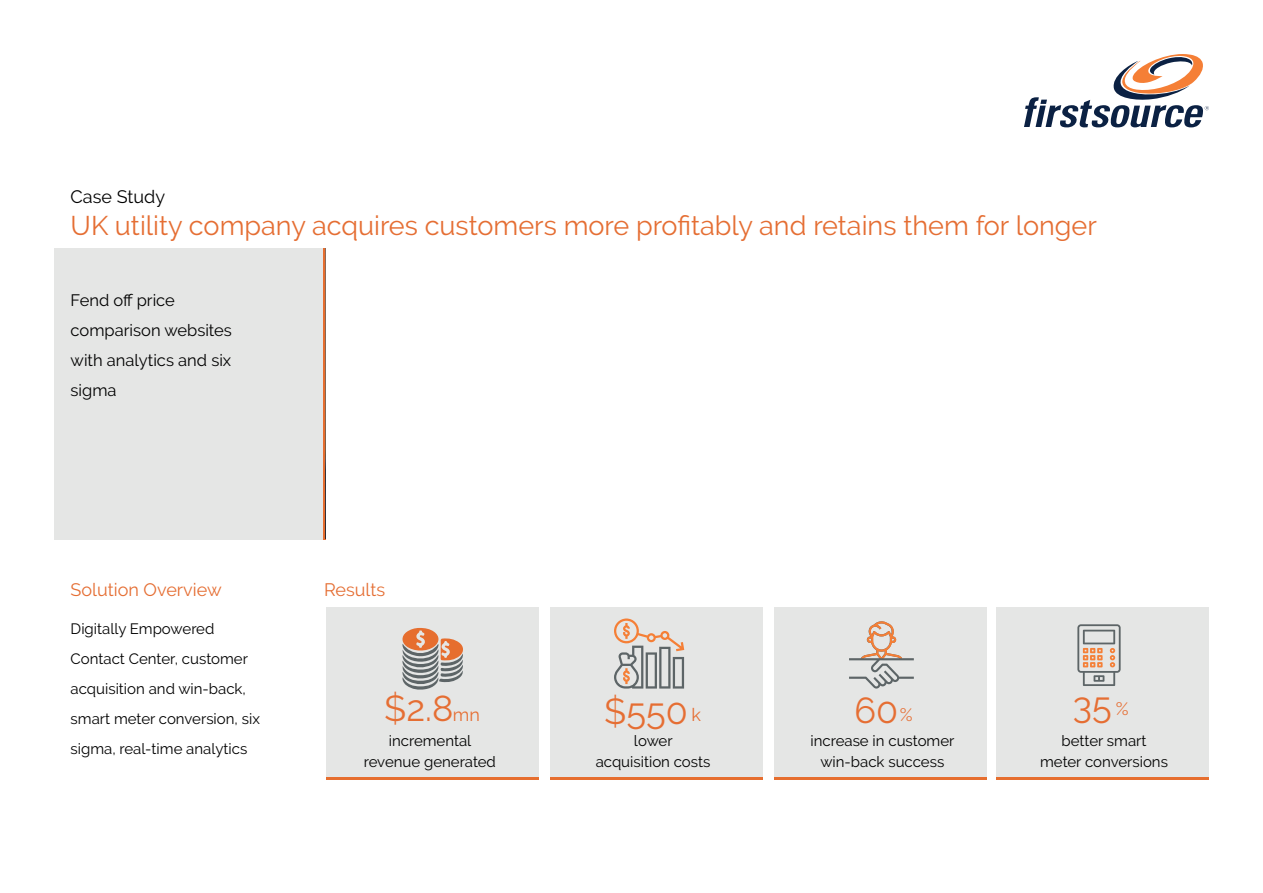
<style>
.page{position:relative;width:1263px;height:893px;background:#fff}
.page>*{position:absolute;margin:0;border:0;box-sizing:border-box;transform-origin:0 0}
.t1{font:36px "Raleway";color:#e56e33}
.t2{font:27px "Raleway";color:#e56e33}
.t3{font:18px "Raleway";color:#e56e33}
.t4{font:18px "Raleway";color:#000}
.t5{font:16.5px/30px "Raleway";color:#000}
.t6{font:15px/30px "Raleway";color:#000;text-align:center}
.s1{font-size:18px}
</style>
<div class="page">
<svg style="left:1024px;top:54px;width:185px;height:73px"></svg>
<hr style="left:323px;top:248px;width:3px;height:292px;background:#e66e2f">
<div style="left:326px;top:607px;width:212px;height:173px;background:#e5e6e5"></div>
<div style="left:550px;top:607px;width:212px;height:173px;background:#e5e6e5"></div>
<div style="left:774px;top:607px;width:212px;height:173px;background:#e5e6e5"></div>
<div style="left:997px;top:607px;width:212px;height:173px;background:#e5e6e5"></div>
<hr style="left:326px;top:777px;width:212px;height:3px;background:#e66e2f">
<hr style="left:550px;top:777px;width:212px;height:3px;background:#e66e2f">
<hr style="left:774px;top:777px;width:212px;height:3px;background:#e66e2f">
<hr style="left:997px;top:777px;width:212px;height:3px;background:#e66e2f">
<div style="left:54px;top:248px;width:269px;height:292px;background:#e5e6e5"></div>
<svg style="left:402px;top:628px;width:61px;height:62px"></svg>
<svg style="left:849px;top:621px;width:65px;height:68px"></svg>
<svg style="left:1077px;top:624px;width:44px;height:62px"></svg>
<svg style="left:614px;top:618px;width:70px;height:71px"></svg>
<p class="t4" style="left:71px;top:186px;width:96px">Case Study</p>
<h2 class="t2" style="left:71px;top:210px;width:1028px">UK utility company acquires customers more profitably and retains them for longer</h2>
<p class="t5" style="left:71px;top:285px;width:163px">Fend off price comparison websites with analytics and six sigma</p>
<p class="t3" style="left:71px;top:579px;width:153px">Solution Overview</p>
<p class="t6" style="left:71px;top:614px;width:191px;text-align:left">Digitally Empowered<br>Contact Center, customer acquisition and win-back, smart meter conversion, six sigma, real-time analytics</p>
<p class="t3" style="left:324px;top:579px;width:63px">Results</p>
<h1 class="t1" style="left:384px;top:687px;width:97px">$2.8<span class="s1">mn</span></h1>
<h1 class="t1" style="left:604px;top:691px;width:99px">$550 <span class="s1">k</span></h1>
<h1 class="t1" style="left:854px;top:690px;width:60px">60<span class="s1">%</span></h1>
<h1 class="t1" style="left:1073px;top:684px;width:57px">35 <span class="s1">%</span></h1>
<p class="t6" style="left:364px;top:730px;width:134px;line-height:21px">incremental revenue generated</p>
<p class="t6" style="left:596px;top:730px;width:116px;line-height:21px">lower acquisition costs</p>
<p class="t6" style="left:810px;top:730px;width:145px;line-height:21px">increase in customer win-back success</p>
<p class="t6" style="left:1040px;top:730px;width:129px;line-height:21px">better smart meter conversions</p>
</div>
